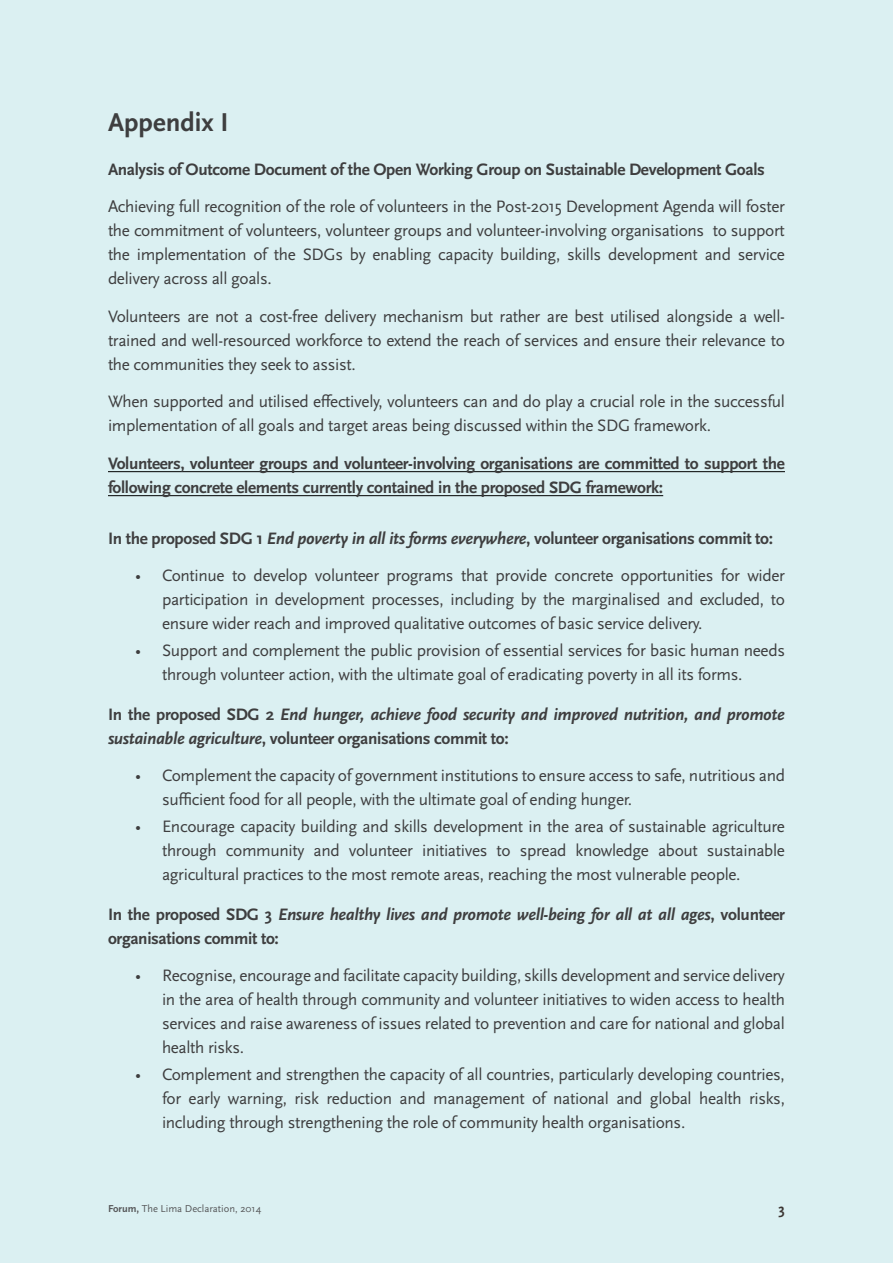
<style>
.page{position:relative;width:893px;height:1263px;background:#dbf0f2}
.page>*{position:absolute;margin:0;border:0;box-sizing:border-box;transform-origin:0 0}
.Heading_2{font:700 27px "Scala Sans Pro";color:#3e3e3f}
.Body_Text{font:17.25px/24px "Scala Sans Pro";letter-spacing:-.02em;color:#3e3e3f;text-align:justify}
.Body_Text_-_First_Pa{font:italic 700 17.25px/24px "Scala Sans Pro";letter-spacing:-.02em;color:#3e3e3f}
.Body_Text_-_First_Pa-2{font:700 17.25px "Scala Sans Pro";letter-spacing:-.02em;color:#3e3e3f}
.Body_Text-2{font:700 17.25px/24px "Scala Sans Pro";letter-spacing:-.02em;color:#3e3e3f}
.t1{font:700 15px "Scala Sans Pro";color:#3b3532}
.t2{font:10.5px "Scala Sans Pro";color:#57585a}
.s1{font-style:italic}
.s2{font-style:normal}
.s3{font-weight:700}
</style>
<div class="page">
<hr style="left:108px;top:471px;width:677px;height:1px;background:#000">
<hr style="left:108px;top:495px;width:555px;height:1px;background:#000">
<p class="Heading_2" style="left:108px;top:106px;width:122px">Appendix I</p>
<p class="Body_Text_-_First_Pa-2" style="left:108px;top:159px;width:658px">Analysis of Outcome Document of the Open Working Group on Sustainable Development Goals</p>
<p class="Body_Text" style="left:108px;top:195px;width:678px">Achieving full recognition of the role of volunteers in the Post-2015 Development Agenda will foster the commitment of volunteers, volunteer groups and volunteer-involving organisations to support the implementation of the SDGs by enabling capacity building, skills development and service delivery across all goals.</p>
<p class="Body_Text" style="left:108px;top:304px;width:678px">Volunteers are not a cost-free delivery mechanism but rather are best utilised alongside a well&shy;trained and well-resourced workforce to extend the reach of services and ensure their relevance to the communities they seek to assist.</p>
<p class="Body_Text" style="left:108px;top:390px;width:678px">When supported and utilised effectively, volunteers can and do play a crucial role in the successful implementation of all goals and target areas being discussed within the SDG framework.</p>
<p class="Body_Text-2" style="left:108px;top:451px;width:678px">Volunteers, volunteer groups and volunteer-involving organisations are committed to support the following concrete elements currently contained in the proposed SDG framework:</p>
<p class="Body_Text_-_First_Pa-2" style="left:108px;top:528px;width:667px">In the proposed SDG 1 <span class="s1">End poverty in all its forms everywhere</span>, volunteer organisations commit to:</p>
<p class="Body_Text" style="left:162px;top:564px;width:624px;text-indent:-27px">• Continue to develop volunteer programs that provide concrete opportunities for wider participation in development processes, including by the marginalised and excluded, to ensure wider reach and improved qualitative outcomes of basic service delivery.</p>
<p class="Body_Text" style="left:162px;top:638px;width:625px;text-indent:-27px">• Support and complement the public provision of essential services for basic human needs through volunteer action, with the ultimate goal of eradicating poverty in all its forms.</p>
<p class="Body_Text_-_First_Pa" style="left:108px;top:702px;width:678px"><span class="s2">In the proposed SDG 2</span> End hunger, achieve food security and improved nutrition, and promote sustainable agriculture<span class="s2">, volunteer organisations commit to:</span></p>
<p class="Body_Text" style="left:162px;top:763px;width:624px;text-indent:-27px">• Complement the capacity of government institutions to ensure access to safe, nutritious and sufficient food for all people, with the ultimate goal of ending hunger.</p>
<p class="Body_Text" style="left:162px;top:814px;width:624px;text-indent:-27px">• Encourage capacity building and skills development in the area of sustainable agriculture through community and volunteer initiatives to spread knowledge about sustainable agricultural practices to the most remote areas, reaching the most vulnerable people.</p>
<p class="Body_Text_-_First_Pa" style="left:108px;top:902px;width:678px"><span class="s2">In the proposed SDG 3</span> Ensure healthy lives and promote well-being for all at all ages<span class="s2">, volunteer organisations commit to:</span></p>
<p class="Body_Text" style="left:162px;top:963px;width:624px;text-indent:-27px">• Recognise, encourage and facilitate capacity building, skills development and service delivery in the area of health through community and volunteer initiatives to widen access to health services and raise awareness of issues related to prevention and care for national and global health risks.</p>
<p class="Body_Text" style="left:162px;top:1062px;width:624px;text-indent:-27px">• Complement and strengthen the capacity of all countries, particularly developing countries, for early warning, risk reduction and management of national and global health risks, including through strengthening the role of community health organisations.</p>
<p class="t2" style="left:108px;top:1203px;width:155px"><span class="s3">Forum,</span> The Lima Declaration, 2014</p>
<p class="t1" style="left:778px;top:1200px;width:8px">3</p>
</div>
